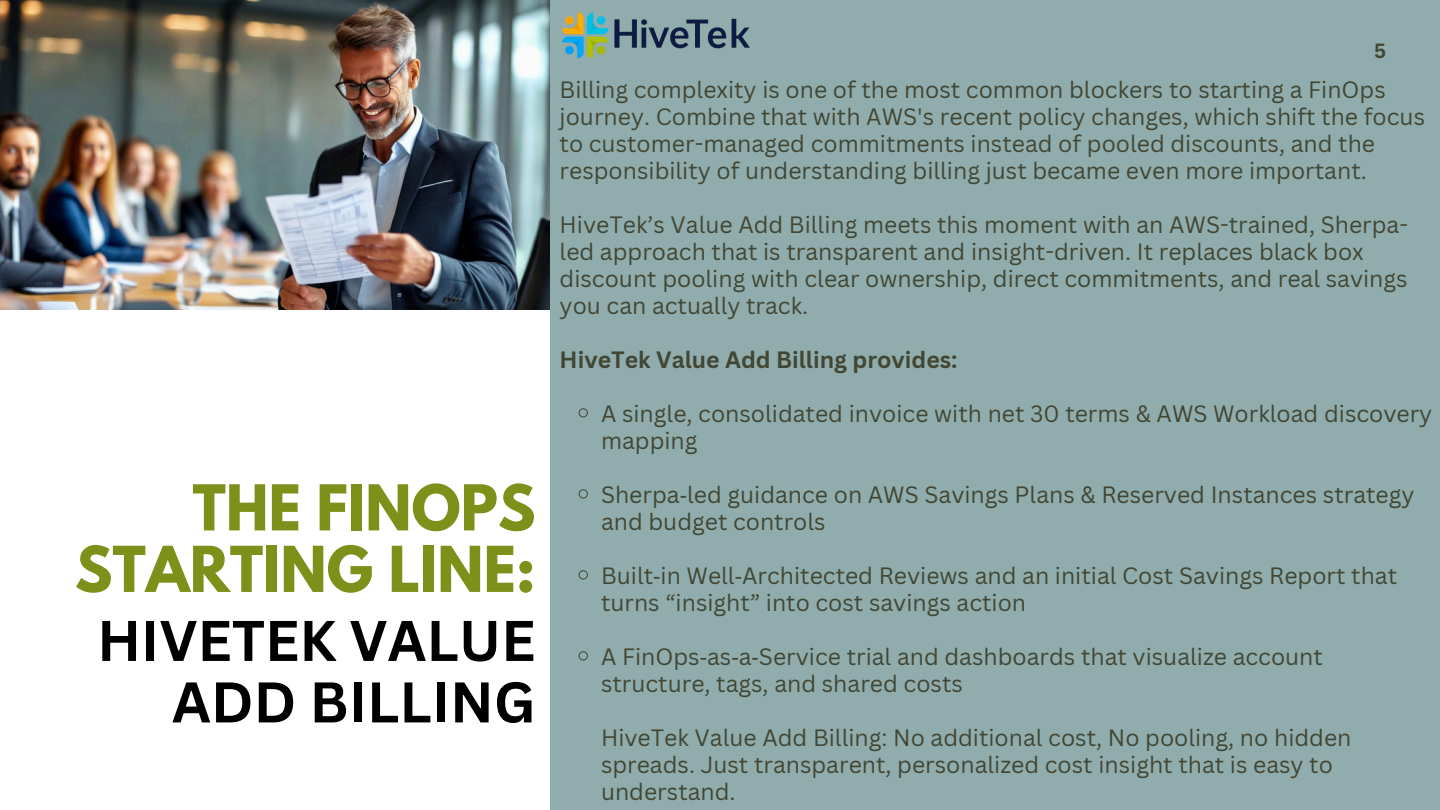
<style>
.page{position:relative;width:1440px;height:810px;background:#90acad}
.page>*{position:absolute;margin:0;border:0;box-sizing:border-box;transform-origin:0 0}
.t1{font:700 56px/61.5px "League Spartan";color:#7d901a;text-align:right}
.t2{font:700 56px/61.5px "Canva Sans";color:#000;text-align:right}
.t3{font:23px/27px "Canva Sans";color:#424734}
.t4{font:700 23px "Canva Sans";color:#424734}
.t5{font:700 20px "Canva Sans";color:#424734}
.s1{font-family:"Noto Sans"}
</style>
<div class="page">
<div style="left:0;top:0;width:549px;height:810px;background:#fff"></div>
<svg style="left:578px;top:408px;width:10px;height:10px"></svg>
<svg style="left:578px;top:489px;width:10px;height:10px"></svg>
<svg style="left:578px;top:570px;width:10px;height:10px"></svg>
<svg style="left:578px;top:651px;width:10px;height:10px"></svg>
<img style="left:0;top:0;width:549px;height:309px">
<img style="left:562px;top:12px;width:188px;height:47px">
<h1 class="t1" style="left:75px;top:484px;width:462px">THE FINOPS<br>STARTING LINE:</h1>
<h1 class="t2" style="left:97px;top:608px;width:440px">HIVETEK VALUE<br>ADD BILLING</h1>
<p class="t5" style="left:1374px;top:36px;width:14px">5</p>
<p class="t3" style="left:560px;top:75px;width:867px">Billing complexity is one of the most common blockers to starting a FinOps journey. Combine that with AWS's recent policy changes, which shift the focus to customer-managed commitments instead of pooled discounts, and the responsibility of understanding billing just became even more important.</p>
<p class="t3" style="left:560px;top:210px;width:850px">HiveTek’s Value Add Billing meets this moment with an AWS-trained, Sherpa&shy;led approach that is transparent and insight-driven. It replaces black box discount pooling with clear ownership, direct commitments, and real savings you can actually track.</p>
<p class="t4" style="left:560px;top:343px;width:399px">HiveTek Value Add Billing provides:</p>
<p class="t3" style="left:601px;top:399px;width:833px">A single, consolidated invoice with net 30 terms &amp; AWS Workload discovery mapping</p>
<p class="t3" style="left:601px;top:480px;width:815px">Sherpa<span class="s1">‑</span>led guidance on AWS Savings Plans &amp; Reserved Instances strategy and budget controls</p>
<p class="t3" style="left:601px;top:561px;width:798px">Built<span class="s1">‑</span>in Well<span class="s1">‑</span>Architected Reviews and an initial Cost Savings Report that turns “insight” into cost savings action</p>
<p class="t3" style="left:601px;top:642px;width:723px">A FinOps<span class="s1">‑</span>as<span class="s1">‑</span>a<span class="s1">‑</span>Service trial and dashboards that visualize account structure, tags, and shared costs</p>
<p class="t3" style="left:601px;top:723px;width:752px">HiveTek Value Add Billing: No additional cost, No pooling, no hidden spreads. Just transparent, personalized cost insight that is easy to understand.</p>
</div>
